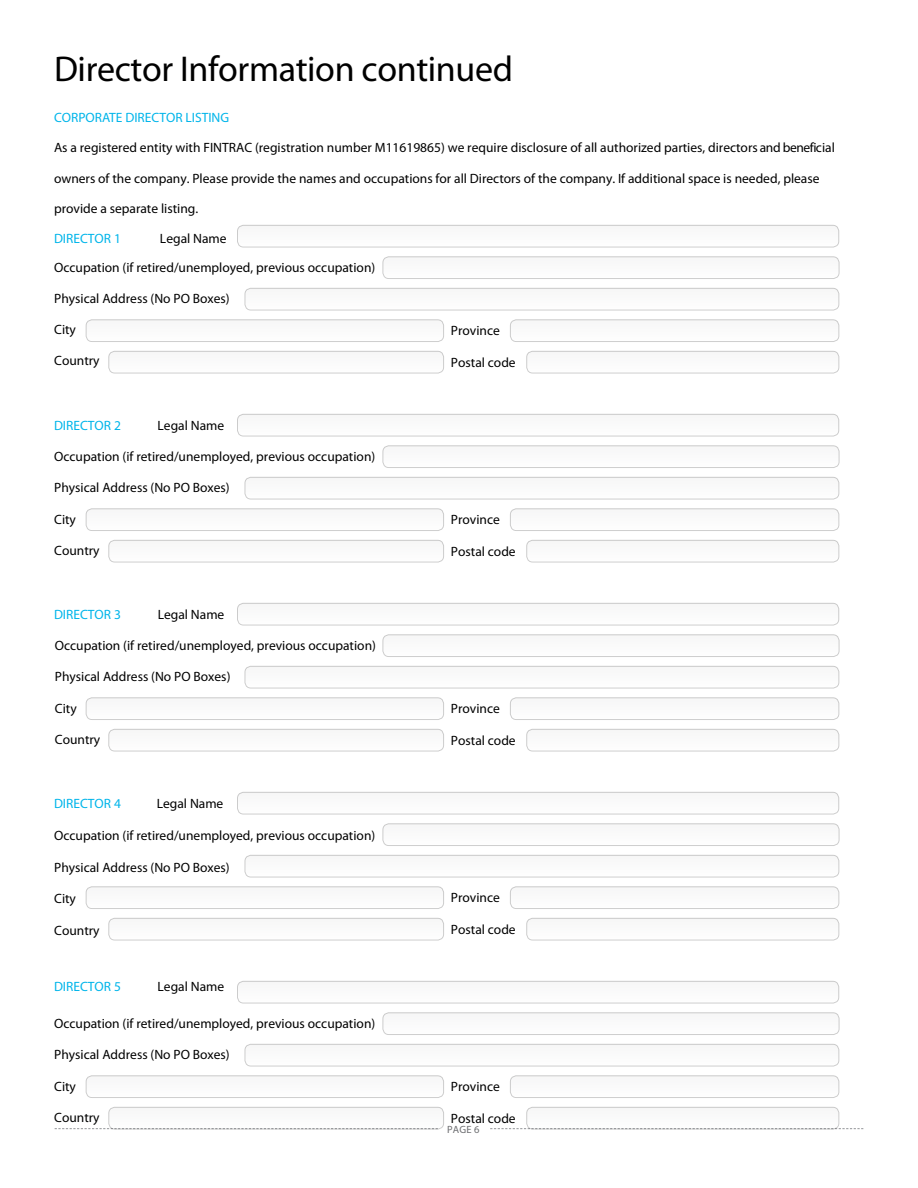
<style>
.page{position:relative;width:918px;height:1188px;background:#fff}
.page>*{position:absolute;margin:0;border:0;box-sizing:border-box;transform-origin:0 0}
.t1{font:36px "Myriad Pro";letter-spacing:-.01em;color:#000}
.t2{font:13.5px/28.7px "Myriad Pro";color:#000}
.t3{font:13.5px "Myriad Pro";color:#00b5ea}
.t4{font:10.5px "Myriad Pro";color:#6d6e71}
</style>
<div class="page">
<svg style="left:55px;top:1128px;width:57px;height:1px"></svg>
<svg style="left:490px;top:1128px;width:373px;height:1px"></svg>
<div style="left:238px;top:225px;width:601px;height:22px;background:#fafafa;border-radius:6px"></div>
<div style="left:237px;top:225px;width:602px;height:22px;border:1px solid #000;border-radius:6px"></div>
<div style="left:383px;top:257px;width:456px;height:22px;background:#fafafa;border-radius:6px"></div>
<div style="left:383px;top:256px;width:456px;height:23px;border:1px solid #000;border-radius:6px"></div>
<div style="left:245px;top:288px;width:594px;height:22px;background:#fafafa;border-radius:6px"></div>
<div style="left:245px;top:288px;width:594px;height:22px;border:1px solid #000;border-radius:6px"></div>
<div style="left:86px;top:320px;width:358px;height:22px;background:#fafafa;border-radius:6px"></div>
<div style="left:86px;top:319px;width:358px;height:23px;border:1px solid #000;border-radius:6px"></div>
<div style="left:510px;top:320px;width:329px;height:22px;background:#fafafa;border-radius:6px"></div>
<div style="left:510px;top:319px;width:329px;height:23px;border:1px solid #000;border-radius:6px"></div>
<div style="left:109px;top:351px;width:335px;height:22px;background:#fafafa;border-radius:6px"></div>
<div style="left:108px;top:351px;width:336px;height:22px;border:1px solid #000;border-radius:6px"></div>
<div style="left:527px;top:351px;width:312px;height:22px;background:#fafafa;border-radius:6px"></div>
<div style="left:526px;top:351px;width:313px;height:22px;border:1px solid #000;border-radius:6px"></div>
<div style="left:238px;top:414px;width:601px;height:22px;background:#fafafa;border-radius:6px"></div>
<div style="left:237px;top:414px;width:602px;height:22px;border:1px solid #000;border-radius:6px"></div>
<div style="left:383px;top:446px;width:456px;height:22px;background:#fafafa;border-radius:6px"></div>
<div style="left:383px;top:445px;width:456px;height:23px;border:1px solid #000;border-radius:6px"></div>
<div style="left:245px;top:477px;width:594px;height:22px;background:#fafafa;border-radius:6px"></div>
<div style="left:245px;top:477px;width:594px;height:22px;border:1px solid #000;border-radius:6px"></div>
<div style="left:86px;top:509px;width:358px;height:22px;background:#fafafa;border-radius:6px"></div>
<div style="left:86px;top:508px;width:358px;height:23px;border:1px solid #000;border-radius:6px"></div>
<div style="left:510px;top:509px;width:329px;height:22px;background:#fafafa;border-radius:6px"></div>
<div style="left:510px;top:508px;width:329px;height:23px;border:1px solid #000;border-radius:6px"></div>
<div style="left:109px;top:540px;width:335px;height:22px;background:#fafafa;border-radius:6px"></div>
<div style="left:108px;top:540px;width:336px;height:22px;border:1px solid #000;border-radius:6px"></div>
<div style="left:527px;top:540px;width:312px;height:22px;background:#fafafa;border-radius:6px"></div>
<div style="left:526px;top:540px;width:313px;height:22px;border:1px solid #000;border-radius:6px"></div>
<div style="left:238px;top:603px;width:601px;height:22px;background:#fafafa;border-radius:6px"></div>
<div style="left:237px;top:603px;width:602px;height:22px;border:1px solid #000;border-radius:6px"></div>
<div style="left:383px;top:635px;width:456px;height:22px;background:#fafafa;border-radius:6px"></div>
<div style="left:383px;top:634px;width:456px;height:23px;border:1px solid #000;border-radius:6px"></div>
<div style="left:245px;top:666px;width:594px;height:22px;background:#fafafa;border-radius:6px"></div>
<div style="left:245px;top:666px;width:594px;height:22px;border:1px solid #000;border-radius:6px"></div>
<div style="left:86px;top:698px;width:358px;height:22px;background:#fafafa;border-radius:6px"></div>
<div style="left:86px;top:697px;width:358px;height:23px;border:1px solid #000;border-radius:6px"></div>
<div style="left:510px;top:698px;width:329px;height:22px;background:#fafafa;border-radius:6px"></div>
<div style="left:510px;top:697px;width:329px;height:23px;border:1px solid #000;border-radius:6px"></div>
<div style="left:109px;top:729px;width:335px;height:22px;background:#fafafa;border-radius:6px"></div>
<div style="left:108px;top:729px;width:336px;height:22px;border:1px solid #000;border-radius:6px"></div>
<div style="left:527px;top:729px;width:312px;height:22px;background:#fafafa;border-radius:6px"></div>
<div style="left:526px;top:729px;width:313px;height:22px;border:1px solid #000;border-radius:6px"></div>
<div style="left:238px;top:792px;width:601px;height:22px;background:#fafafa;border-radius:6px"></div>
<div style="left:237px;top:792px;width:602px;height:22px;border:1px solid #000;border-radius:6px"></div>
<div style="left:383px;top:824px;width:456px;height:22px;background:#fafafa;border-radius:6px"></div>
<div style="left:383px;top:823px;width:456px;height:23px;border:1px solid #000;border-radius:6px"></div>
<div style="left:245px;top:855px;width:594px;height:22px;background:#fafafa;border-radius:6px"></div>
<div style="left:245px;top:855px;width:594px;height:22px;border:1px solid #000;border-radius:6px"></div>
<div style="left:86px;top:887px;width:358px;height:22px;background:#fafafa;border-radius:6px"></div>
<div style="left:86px;top:886px;width:358px;height:23px;border:1px solid #000;border-radius:6px"></div>
<div style="left:510px;top:887px;width:329px;height:22px;background:#fafafa;border-radius:6px"></div>
<div style="left:510px;top:886px;width:329px;height:23px;border:1px solid #000;border-radius:6px"></div>
<div style="left:109px;top:918px;width:335px;height:22px;background:#fafafa;border-radius:6px"></div>
<div style="left:108px;top:918px;width:336px;height:22px;border:1px solid #000;border-radius:6px"></div>
<div style="left:527px;top:918px;width:312px;height:22px;background:#fafafa;border-radius:6px"></div>
<div style="left:526px;top:918px;width:313px;height:22px;border:1px solid #000;border-radius:6px"></div>
<div style="left:238px;top:981px;width:601px;height:22px;background:#fafafa;border-radius:6px"></div>
<div style="left:237px;top:981px;width:602px;height:22px;border:1px solid #000;border-radius:6px"></div>
<div style="left:383px;top:1013px;width:456px;height:22px;background:#fafafa;border-radius:6px"></div>
<div style="left:383px;top:1012px;width:456px;height:23px;border:1px solid #000;border-radius:6px"></div>
<div style="left:245px;top:1044px;width:594px;height:22px;background:#fafafa;border-radius:6px"></div>
<div style="left:245px;top:1044px;width:594px;height:22px;border:1px solid #000;border-radius:6px"></div>
<div style="left:86px;top:1076px;width:358px;height:22px;background:#fafafa;border-radius:6px"></div>
<div style="left:86px;top:1075px;width:358px;height:23px;border:1px solid #000;border-radius:6px"></div>
<div style="left:510px;top:1076px;width:329px;height:22px;background:#fafafa;border-radius:6px"></div>
<div style="left:510px;top:1075px;width:329px;height:23px;border:1px solid #000;border-radius:6px"></div>
<div style="left:109px;top:1107px;width:335px;height:22px;background:#fafafa;border-radius:6px"></div>
<div style="left:108px;top:1107px;width:336px;height:22px;border:1px solid #000;border-radius:6px"></div>
<div style="left:527px;top:1107px;width:312px;height:22px;background:#fafafa;border-radius:6px"></div>
<div style="left:526px;top:1107px;width:313px;height:22px;border:1px solid #000;border-radius:6px"></div>
<h1 class="t1" style="left:54px;top:47px;width:461px">Director Information continued</h1>
<p class="t3" style="left:54px;top:109px;width:177px">CORPORATE DIRECTOR LISTING</p>
<p class="t2" style="left:54px;top:133px;width:782px">As a registered entity with FINTRAC (registration number M11619865) we require disclosure of all authorized parties, directors and beneficial</p>
<p class="t2" style="left:54px;top:164px;width:767px">owners of the company. Please provide the names and occupations for all Directors of the company. If additional space is needed, please</p>
<p class="t2" style="left:54px;top:194px;width:146px">provide a separate listing.</p>
<p class="t3" style="left:54px;top:230px;width:69px">DIRECTOR 1</p>
<p class="t2" style="left:54px;top:224px;width:323px;text-indent:106px">Legal Name<br>Occupation (if retired/unemployed, previous occupation)</p>
<p class="t2" style="left:54px;top:284px;width:177px">Physical Address (No PO Boxes)</p>
<p class="t2" style="left:54px;top:315px;width:23px">City</p>
<p class="t2" style="left:54px;top:346px;width:47px">Country</p>
<p class="t2" style="left:451px;top:316px;width:50px">Province</p>
<p class="t2" style="left:451px;top:348px;width:66px">Postal code</p>
<p class="t3" style="left:54px;top:417px;width:69px">DIRECTOR 2</p>
<p class="t2" style="left:158px;top:411px;width:68px">Legal Name</p>
<p class="t2" style="left:54px;top:442px;width:323px">Occupation (if retired/unemployed, previous occupation)</p>
<p class="t2" style="left:54px;top:473px;width:177px">Physical Address (No PO Boxes)</p>
<p class="t2" style="left:54px;top:504px;width:23px">City</p>
<p class="t2" style="left:54px;top:536px;width:47px">Country</p>
<p class="t3" style="left:54px;top:606px;width:69px">DIRECTOR 3</p>
<p class="t2" style="left:158px;top:600px;width:68px">Legal Name</p>
<p class="t2" style="left:55px;top:631px;width:323px">Occupation (if retired/unemployed, previous occupation)</p>
<p class="t2" style="left:55px;top:662px;width:177px">Physical Address (No PO Boxes)</p>
<p class="t2" style="left:55px;top:694px;width:23px">City</p>
<p class="t2" style="left:55px;top:725px;width:47px">Country</p>
<p class="t3" style="left:54px;top:795px;width:69px">DIRECTOR 4</p>
<p class="t2" style="left:157px;top:789px;width:68px">Legal Name</p>
<p class="t2" style="left:54px;top:821px;width:323px">Occupation (if retired/unemployed, previous occupation)</p>
<p class="t2" style="left:54px;top:853px;width:177px">Physical Address (No PO Boxes)</p>
<p class="t2" style="left:54px;top:884px;width:23px">City</p>
<p class="t2" style="left:54px;top:916px;width:47px">Country</p>
<p class="t2" style="left:451px;top:505px;width:50px">Province</p>
<p class="t2" style="left:451px;top:537px;width:66px">Postal code</p>
<p class="t2" style="left:451px;top:694px;width:50px">Province</p>
<p class="t2" style="left:451px;top:726px;width:66px">Postal code</p>
<p class="t2" style="left:451px;top:883px;width:50px">Province</p>
<p class="t2" style="left:451px;top:915px;width:66px">Postal code</p>
<p class="t3" style="left:54px;top:978px;width:69px">DIRECTOR 5</p>
<p class="t2" style="left:158px;top:972px;width:68px">Legal Name</p>
<p class="t2" style="left:54px;top:1009px;width:323px">Occupation (if retired/unemployed, previous occupation)</p>
<p class="t2" style="left:54px;top:1040px;width:177px">Physical Address (No PO Boxes)</p>
<p class="t2" style="left:54px;top:1072px;width:23px">City</p>
<p class="t2" style="left:54px;top:1103px;width:47px">Country</p>
<p class="t2" style="left:451px;top:1104px;width:66px">Postal code</p>
<p class="t2" style="left:451px;top:1072px;width:50px">Province</p>
<p class="t4" style="left:447px;top:1123px;width:34px">PAGE 6</p>
</div>
